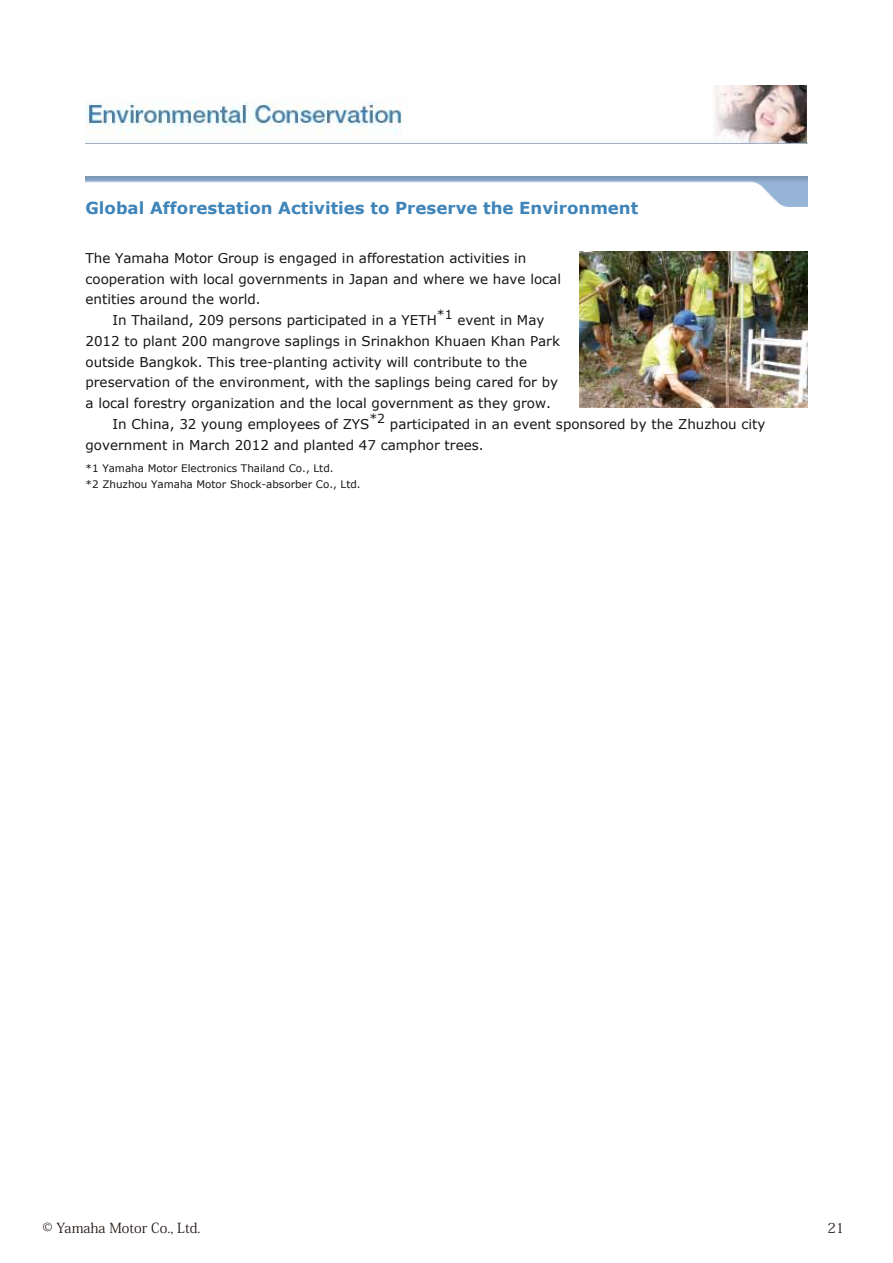
<style>
.page{position:relative;width:893px;height:1263px;background:#fff}
.page>*{position:absolute;margin:0;border:0;box-sizing:border-box;transform-origin:0 0}
.t1{font:700 16.65px "Verdana";color:#3f85ba}
.t2{font:13.8px "Koz Min Pro";color:#221815}
.t3{font:13.5px/20.7px "Verdana";color:#151515}
.t4{font:12.45px "Verdana";color:#151515}
.t5{font:10.35px/16.6px "Verdana";color:#151515}
</style>
<div class="page">
<img style="left:85px;top:177px;width:723px;height:30px">
<img style="left:579px;top:251px;width:229px;height:156px">
<img style="left:85px;top:85px;width:723px;height:59px">
<p class="t1" style="left:85px;top:201px;width:554px">Global Afforestation Activities to Preserve the Environment</p>
<p class="t3" style="left:85px;top:249px;width:442px">The Yamaha Motor Group is engaged in afforestation activities in</p>
<p class="t3" style="left:85px;top:270px;width:477px">cooperation with local governments in Japan and where we have local</p>
<p class="t3" style="left:85px;top:290px;width:177px">entities around the world.</p>
<p class="t3" style="left:457px;top:311px;width:89px">event in May</p>
<p class="t4" style="left:437px;top:309px;width:17px">*1</p>
<p class="t3" style="left:112px;top:311px;width:326px">In Thailand, 209 persons participated in a YETH</p>
<p class="t3" style="left:85px;top:332px;width:476px">2012 to plant 200 mangrove saplings in Srinakhon Khuaen Khan Park</p>
<p class="t3" style="left:85px;top:353px;width:443px">outside Bangkok. This tree-planting activity will contribute to the</p>
<p class="t3" style="left:85px;top:373px;width:474px">preservation of the environment, with the saplings being cared for by</p>
<p class="t3" style="left:85px;top:394px;width:467px">a local forestry organization and the local government as they grow.</p>
<p class="t3" style="left:390px;top:415px;width:377px">participated in an event sponsored by the Zhuzhou city</p>
<p class="t4" style="left:369px;top:413px;width:17px">*2</p>
<p class="t3" style="left:85px;top:415px;width:400px;text-indent:27px">In China, 32 young employees of ZYS<br>government in March 2012 and planted 47 camphor trees.</p>
<p class="t5" style="left:85px;top:460px;width:277px">*1 Yamaha Motor Electronics Thailand Co., Ltd.<br>*2 Zhuzhou Yamaha Motor Shock-absorber Co., Ltd.</p>
<p class="t2" style="left:43px;top:1218px;width:160px">© Yamaha Motor Co., Ltd.</p>
<p class="t2" style="left:827px;top:1218px;width:18px">21</p>
</div>
